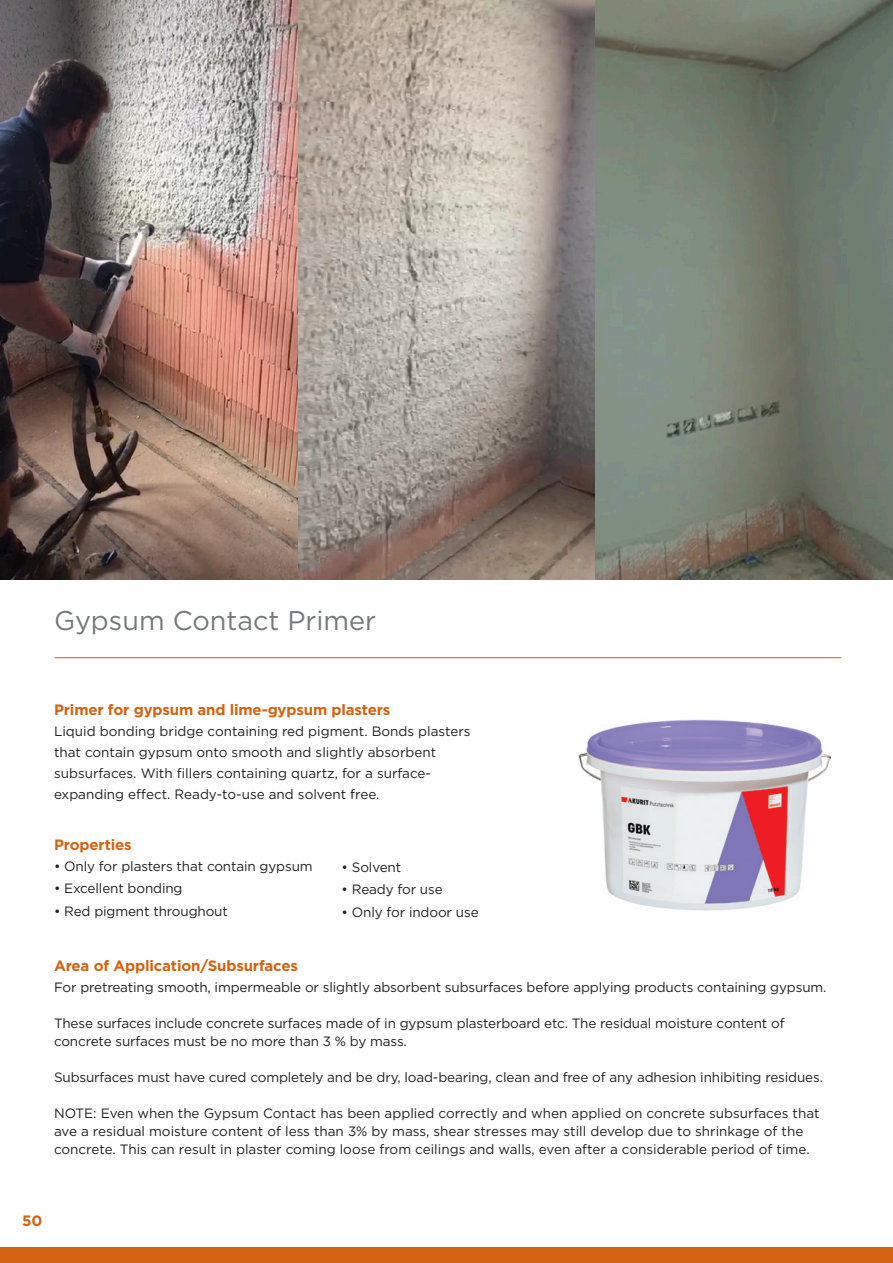
<style>
.page{position:relative;width:893px;height:1263px;background:#fff}
.page>*{position:absolute;margin:0;border:0;box-sizing:border-box;transform-origin:0 0}
.SMALL_TITLE_GREY{font:27px "Gotham";color:#76787b}
.BODY_TEXT{font:700 15px "Gotham";letter-spacing:-.01em;color:#d46314}
.SUB_-_ORANGE{font:700 15px "Gotham";letter-spacing:-.01em;color:#d46314}
.BODY_TEXT-2{font:13.5px/21px "Gotham";letter-spacing:-.01em;color:#231f20}
</style>
<div class="page">
<div style="left:0;top:1248px;width:893px;height:15px;background:#d46314"></div>
<hr style="left:55px;top:657px;width:786px;height:1px;background:#ce5e19">
<img style="left:578px;top:720px;width:252px;height:191px">
<img style="left:0;top:0;width:298px;height:579px">
<svg style="left:298px;top:0;width:298px;height:579px;background:#a59b92"></svg>
<svg style="left:596px;top:0;width:297px;height:579px;background:#737c6f"></svg>
<p class="SMALL_TITLE_GREY" style="left:54px;top:603px;width:324px">Gypsum Contact Primer</p>
<p class="BODY_TEXT" style="left:54px;top:700px;width:338px">Primer for gypsum and lime-gypsum plasters</p>
<p class="BODY_TEXT-2" style="left:54px;top:720px;width:418px">Liquid bonding bridge containing red pigment. Bonds plasters that contain gypsum onto smooth and slightly absorbent</p>
<p class="BODY_TEXT-2" style="left:54px;top:762px;width:379px">subsurfaces. With fillers containing quartz, for a surface-</p>
<p class="BODY_TEXT-2" style="left:54px;top:783px;width:327px">expanding effect. Ready-to-use and solvent free.</p>
<p class="SUB_-_ORANGE" style="left:54px;top:835px;width:79px">Properties</p>
<p class="BODY_TEXT-2" style="left:54px;top:855px;width:260px">• Only for plasters that contain gypsum</p>
<p class="BODY_TEXT-2" style="left:54px;top:878px;width:130px">• Excellent bonding</p>
<p class="BODY_TEXT-2" style="left:54px;top:900px;width:175px">• Red pigment throughout</p>
<p class="BODY_TEXT-2" style="left:342px;top:856px;width:61px">• Solvent</p>
<p class="BODY_TEXT-2" style="left:342px;top:879px;width:103px">• Ready for use</p>
<p class="BODY_TEXT-2" style="left:342px;top:901px;width:139px">• Only for indoor use</p>
<p class="SUB_-_ORANGE" style="left:54px;top:956px;width:245px">Area of Application/Subsurfaces</p>
<p class="BODY_TEXT-2" style="left:54px;top:977px;width:774px">For pretreating smooth, impermeable or slightly absorbent subsurfaces before applying products containing gypsum.</p>
<p class="BODY_TEXT-2" style="left:54px;top:1013px;width:732px">These surfaces include concrete surfaces made of in gypsum plasterboard etc. The residual moisture content of</p>
<p class="BODY_TEXT-2" style="left:54px;top:1031px;width:354px">concrete surfaces must be no more than 3 % by mass.</p>
<p class="BODY_TEXT-2" style="left:54px;top:1067px;width:770px">Subsurfaces must have cured completely and be dry, load-bearing, clean and free of any adhesion inhibiting residues.</p>
<p class="BODY_TEXT-2" style="left:54px;top:1104px;width:767px;line-height:18px">NOTE: Even when the Gypsum Contact has been applied correctly and when applied on concrete subsurfaces that ave a residual moisture content of less than 3% by mass, shear stresses may still develop due to shrinkage of the</p>
<p class="BODY_TEXT-2" style="left:54px;top:1139px;width:757px">concrete. This can result in plaster coming loose from ceilings and walls, even after a considerable period of time.</p>
<p class="BODY_TEXT" style="left:22px;top:1211px;width:22px">50</p>
</div>
